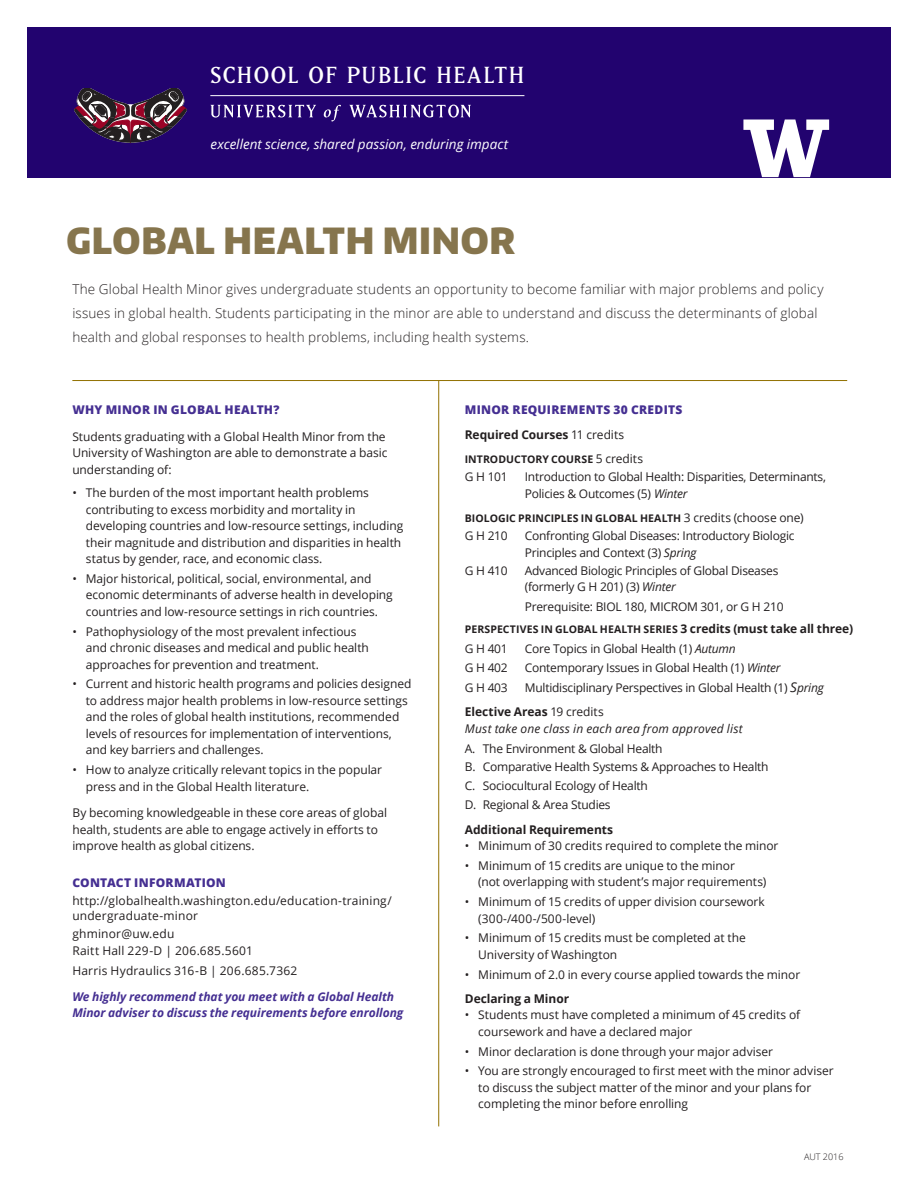
<style>
.page{position:relative;width:918px;height:1188px;background:#fff}
.page>*{position:absolute;margin:0;border:0;box-sizing:border-box;transform-origin:0 0}
.Head_1{font:900 36px "Encode Sans Narrow";letter-spacing:.02em;color:#86754d}
.t1{font:27.45px "Matrix";letter-spacing:.055em;color:#fff}
.intro{font:300 13.5px/24px "Open Sans";letter-spacing:.01em;color:#231f20}
.t2{font:italic 13.5px "Open Sans";color:#fff}
.body{font:12px/16.5px "Open Sans";letter-spacing:-.005em;color:#231f20}
.body-2{font:12px/15px "Open Sans";letter-spacing:.015em;color:#231f20}
.t3{font:italic 700 12px/16.5px "Open Sans";letter-spacing:-.005em;color:#452f92}
.List__space{font:700 12px "Open Sans";letter-spacing:-.005em;color:#231f20}
.Subhead{font:800 12px "Open Sans";letter-spacing:.025em;color:#452f92}
.Subhead-2{font:italic 12px "Open Sans";letter-spacing:.015em;color:#231f20}
.body-3{font:12px "Open Sans";letter-spacing:.02em;color:#231f20}
.List__space-2{font:700 10.5px "Open Sans";letter-spacing:.005em;color:#231f20}
.t4{font:300 9px "Open Sans";color:#231f20}
.s1{font-weight:400}
.s2{font-weight:400;font-size:12px}
.s3{font-style:italic}
.s4{font-size:12px}
.s5{font-style:italic;font-size:13.5px}
</style>
<div class="page">
<div style="left:27px;top:27px;width:864px;height:150px;background:#22036f"></div>
<svg style="left:743px;top:120px;width:86px;height:57px"></svg>
<svg style="left:210px;top:105px;width:261px;height:16px"></svg>
<hr style="left:210px;top:95px;width:314px;height:1px;background:#fff">
<svg style="left:74px;top:89px;width:113px;height:54px"></svg>
<hr style="left:72px;top:380px;width:775px;height:1px;background:#927100">
<hr style="left:438px;top:381px;width:1px;height:745px;background:#927100">
<h2 class="t1" style="left:210px;top:62px;width:316px">SCHOOL OF PUBLIC HEALTH</h2>
<p class="t2" style="left:211px;top:134px;width:299px">excellent science, shared passion, enduring impact</p>
<p class="Head_1" style="left:66px;top:217px;width:450px">GLOBAL HEALTH MINOR</p>
<p class="intro" style="left:72px;top:277px;width:753px">The Global Health Minor gives undergraduate students an opportunity to become familiar with major problems and policy issues in global health. Students participating in the minor are able to understand and discuss the determinants of global health and global responses to health problems, including health systems.</p>
<p class="Subhead" style="left:72px;top:401px;width:209px">WHY MINOR IN GLOBAL HEALTH?</p>
<p class="body" style="left:72px;top:428px;width:317px">Students graduating with a Global Health Minor from the<br>University of Washington are able to demonstrate a basic understanding of:</p>
<p class="body" style="left:86px;top:484px;width:319px;text-indent:-14px">• The burden of the most important health problems contributing to excess morbidity and mortality in developing countries and low-resource settings, including their magnitude and distribution and disparities in health status by gender, race, and economic class.</p>
<p class="body" style="left:86px;top:570px;width:308px;text-indent:-14px">• Major historical, political, social, environmental, and economic determinants of adverse health in developing countries and low-resource settings in rich countries.</p>
<p class="body" style="left:86px;top:623px;width:285px;text-indent:-14px">• Pathophysiology of the most prevalent infectious and chronic diseases and medical and public health approaches for prevention and treatment.</p>
<p class="body" style="left:86px;top:675px;width:327px;text-indent:-14px">• Current and historic health programs and policies designed to address major health problems in low-resource settings and the roles of global health institutions, recommended levels of resources for implementation of interventions, and key barriers and challenges.</p>
<p class="body" style="left:86px;top:761px;width:298px;text-indent:-14px">• How to analyze critically relevant topics in the popular press and in the Global Health literature.</p>
<p class="body" style="left:72px;top:804px;width:316px">By becoming knowledgeable in these core areas of global health, students are able to engage actively in efforts to improve health as global citizens.</p>
<p class="Subhead" style="left:72px;top:873px;width:155px">CONTACT INFORMATION</p>
<p class="body-2" style="left:72px;top:893px;width:321px">http://globalhealth.washington.edu/education-training/ undergraduate-minor</p>
<p class="body-2" style="left:72px;top:926px;width:104px">ghminor@uw.edu</p>
<p class="body-3" style="left:72px;top:943px;width:182px">Raitt Hall 229-D | 206.685.5601</p>
<p class="body-2" style="left:72px;top:962px;width:227px">Harris Hydraulics 316-B | 206.685.7362</p>
<p class="t3" style="left:72px;top:988px;width:333px">We highly recommend that you meet with a Global Health<br>Minor adviser to discuss the requirements before enrollong</p>
<p class="Subhead" style="left:465px;top:401px;width:219px">MINOR REQUIREMENTS 30 CREDITS</p>
<p class="List__space" style="left:465px;top:426px;width:161px">Required Courses <span class="s1">11 credits</span></p>
<p class="List__space-2" style="left:465px;top:452px;width:180px">INTRODUCTORY COURSE <span class="s2">5 credits</span></p>
<p class="body" style="left:465px;top:468px;width:44px">G H 101</p>
<p class="body" style="left:525px;top:468px;width:303px">Introduction to Global Health: Disparities, Determinants,<br>Policies &amp; Outcomes (5) <span class="s3">Winter</span></p>
<p class="List__space-2" style="left:465px;top:511px;width:341px">BIOLOGIC PRINCIPLES IN GLOBAL HEALTH <span class="s2">3 credits (choose one)</span></p>
<p class="body" style="left:465px;top:527px;width:44px">G H 210</p>
<p class="body" style="left:525px;top:527px;width:271px">Confronting Global Diseases: Introductory Biologic<br>Principles and Context (3) <span class="s3">Spring</span></p>
<p class="body" style="left:465px;top:562px;width:44px">G H 410</p>
<p class="body" style="left:525px;top:562px;width:255px">Advanced Biologic Principles of Global Diseases (formerly G H 201) (3) <span class="s3">Winter</span></p>
<p class="body" style="left:525px;top:598px;width:260px">Prerequisite: BIOL 180, MICROM 301, or G H 210</p>
<p class="List__space-2" style="left:465px;top:622px;width:390px">PERSPECTIVES IN GLOBAL HEALTH SERIES <span class="s4">3 credits (must take all three)</span></p>
<p class="body" style="left:465px;top:640px;width:44px">G H 401</p>
<p class="body" style="left:525px;top:640px;width:212px">Core Topics in Global Health (1) <span class="s3">Autumn</span></p>
<p class="body" style="left:465px;top:659px;width:44px">G H 402</p>
<p class="body" style="left:525px;top:659px;width:257px">Contemporary Issues in Global Health (1) <span class="s3">Winter</span></p>
<p class="body" style="left:465px;top:679px;width:44px">G H 403</p>
<p class="body" style="left:525px;top:679px;width:300px">Multidisciplinary Perspectives in Global Health (1) <span class="s5">S</span><span class="s3">pring</span></p>
<p class="List__space" style="left:465px;top:703px;width:140px">Elective Areas <span class="s1">19 credits</span></p>
<p class="Subhead-2" style="left:465px;top:720px;width:279px">Must take one class in each area from approved list</p>
<p class="body" style="left:465px;top:740px;width:199px">A. The Environment &amp; Global Health</p>
<p class="body" style="left:465px;top:758px;width:305px">B. Comparative Health Systems &amp; Approaches to Health</p>
<p class="body" style="left:465px;top:777px;width:185px">C. Sociocultural Ecology of Health</p>
<p class="body" style="left:465px;top:796px;width:147px">D. Regional &amp; Area Studies</p>
<p class="List__space" style="left:465px;top:821px;width:150px">Additional Requirements</p>
<p class="body" style="left:465px;top:837px;width:315px">• Minimum of 30 credits required to complete the minor</p>
<p class="body" style="left:478px;top:857px;width:289px;text-indent:-14px">• Minimum of 15 credits are unique to the minor<br>(not overlapping with student’s major requirements)</p>
<p class="body" style="left:478px;top:893px;width:288px;text-indent:-14px">• Minimum of 15 credits of upper division coursework (300-/400-/500-level)</p>
<p class="body" style="left:478px;top:929px;width:269px;text-indent:-14px">• Minimum of 15 credits must be completed at the<br>University of Washington</p>
<p class="body" style="left:465px;top:966px;width:337px">• Minimum of 2.0 in every course applied towards the minor</p>
<p class="List__space" style="left:465px;top:990px;width:106px">Declaring a Minor</p>
<p class="body" style="left:478px;top:1006px;width:323px;text-indent:-14px">• Students must have completed a minimum of 45 credits of coursework and have a declared major</p>
<p class="body" style="left:465px;top:1043px;width:310px">• Minor declaration is done through your major adviser</p>
<p class="body" style="left:478px;top:1062px;width:357px;text-indent:-14px">• You are strongly encouraged to first meet with the minor adviser to discuss the subject matter of the minor and your plans for completing the minor before enrolling</p>
<p class="t4" style="left:804px;top:1151px;width:41px">AUT 2016</p>
</div>
